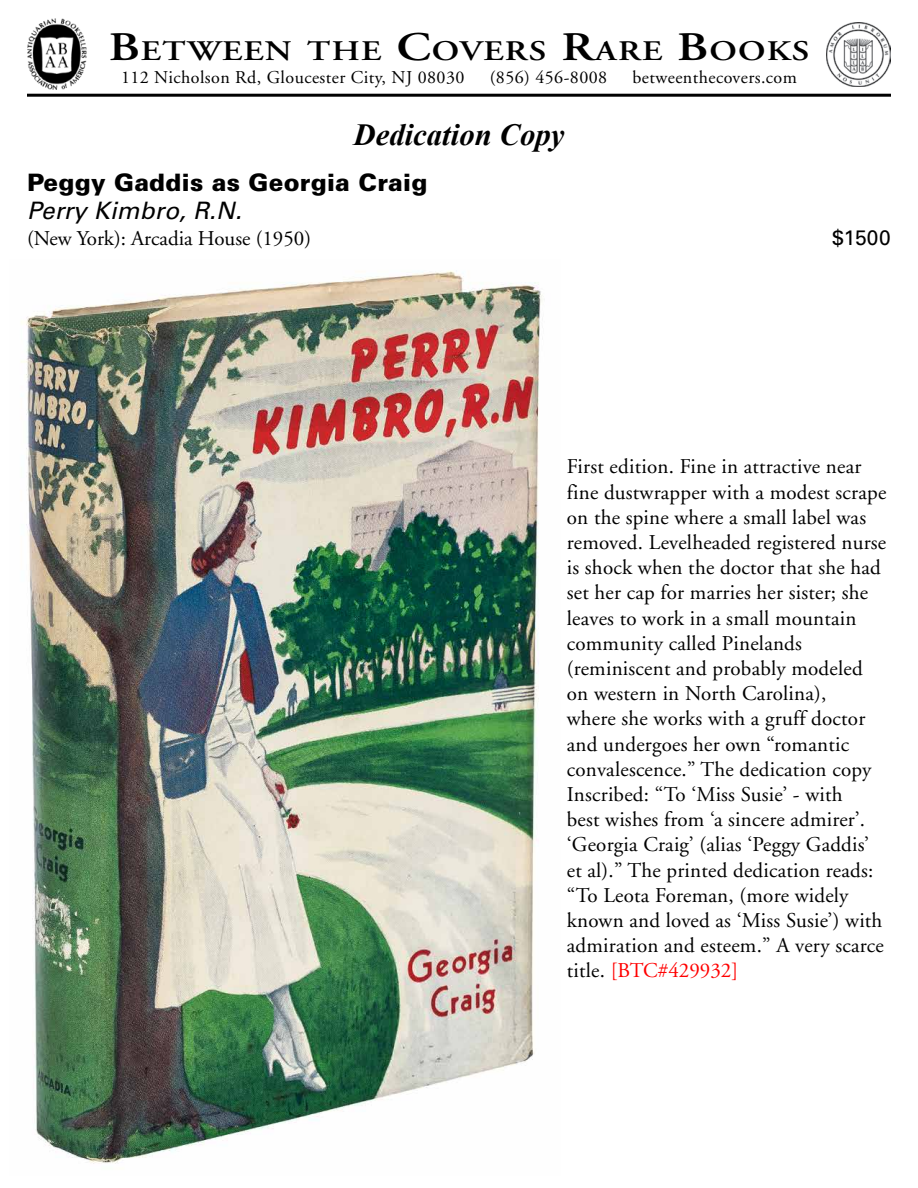
<style>
.page{position:relative;width:918px;height:1188px;background:#fff}
.page>*{position:absolute;margin:0;border:0;box-sizing:border-box;transform-origin:0 0}
.t1{font:italic 700 30.75px "Times New Roman";color:#000}
.t2{font:600 28.35px "Adobe Garamond";letter-spacing:.035em;color:#000;scale:1.22 1}
.t3{font:900 24px "Univers";letter-spacing:.01em;color:#000}
.t4{font:italic 24px "Univers";letter-spacing:.01em;color:#000}
.t5{font:21px/25.2px "Adobe Garamond";letter-spacing:.01em;color:#000}
.t6{font:21px "Univers";color:#000}
.t7{font:18px "Adobe Garamond";letter-spacing:.025em;color:#000}
.s1{font-size:40.5px}
.s2{color:#f00}
</style>
<div class="page">
<img style="left:21px;top:271px;width:522px;height:893px">
<img style="left:826px;top:22px;width:65px;height:65px">
<img style="left:27px;top:19px;width:60px;height:71px">
<hr style="left:27px;top:94px;width:864px;height:3px;background:#000">
<h2 class="t2" style="left:109px;top:35px;width:576px"><span class="s1">B</span>ETWEEN THE <span class="s1">C</span>OVERS <span class="s1">R</span>ARE <span class="s1">B</span>OOKS</h2>
<p class="t7" style="left:121px;top:67px;width:345px">112 Nicholson Rd, Gloucester City, NJ 08030</p>
<p class="t7" style="left:490px;top:67px;width:119px">(856) 456-8008</p>
<p class="t7" style="left:633px;top:67px;width:166px">betweenthecovers.com</p>
<h1 class="t1" style="left:354px;top:113px;width:212px">Dedication Copy</h1>
<p class="t3" style="left:27px;top:167px;width:402px">Peggy Gaddis as Georgia Craig</p>
<p class="t4" style="left:27px;top:197px;width:216px">Perry Kimbro, R.N.</p>
<p class="t5" style="left:27px;top:226px;width:286px">(New York): Arcadia House (1950)</p>
<p class="t6" style="left:832px;top:225px;width:60px">$1500</p>
<p class="t5" style="left:567px;top:455px;width:321px">First edition. Fine in attractive near fine dustwrapper with a modest scrape on the spine where a small label was removed. Levelheaded registered nurse is shock when the doctor that she had set her cap for marries her sister; she leaves to work in a small mountain community called Pinelands (reminiscent and probably modeled on western in North Carolina),<br>where she works with a gruff doctor and undergoes her own “romantic convalescence.” The dedication copy Inscribed: “To ‘Miss Susie’ - with<br>best wishes from ‘a sincere admirer’. ‘Georgia Craig’ (alias ‘Peggy Gaddis’ et al).” The printed dedication reads: “To Leota Foreman, (more widely known and loved as ‘Miss Susie’) with admiration and esteem.” A very scarce title. <span class="s2">[BTC#429932]</span></p>
</div>
